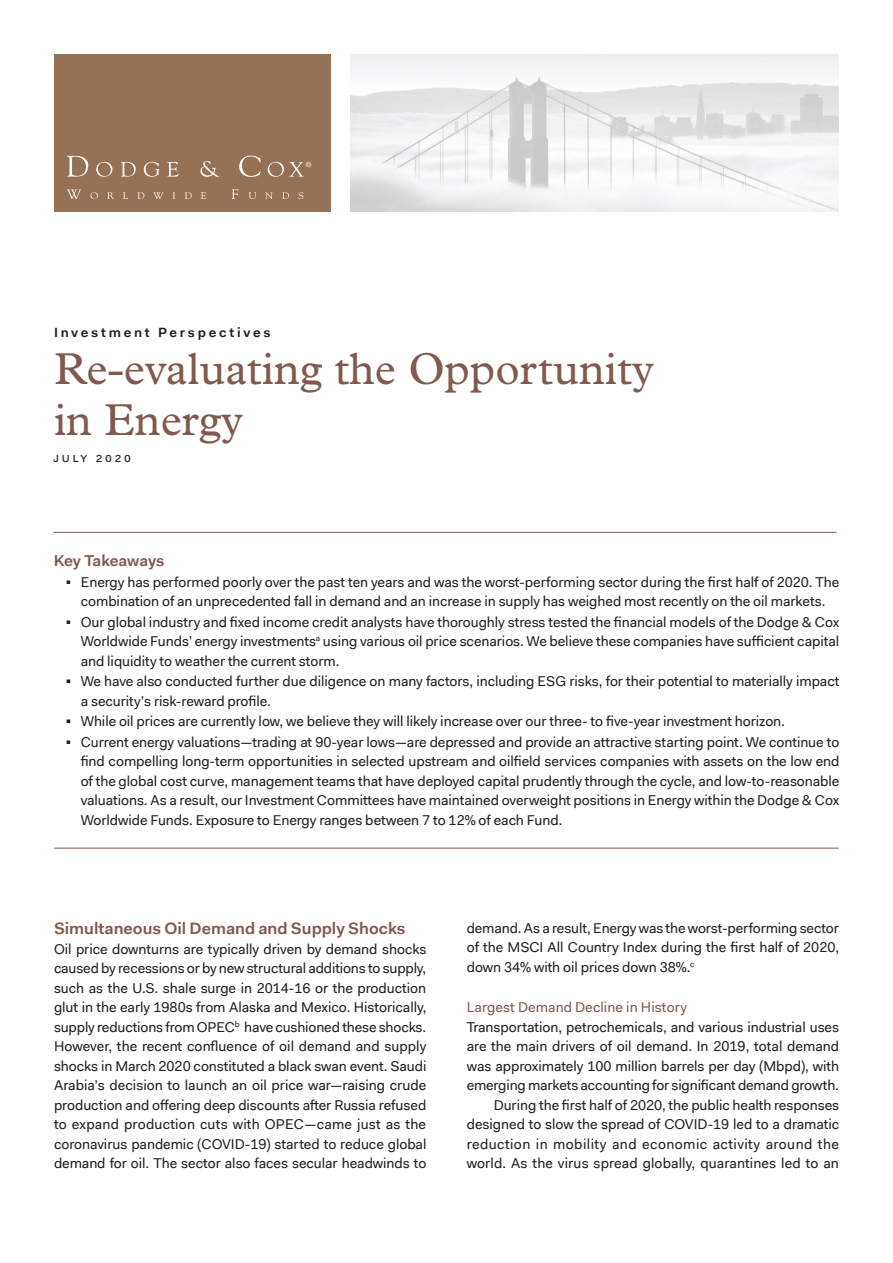
<style>
.page{position:relative;width:893px;height:1263px;background:#fff}
.page>*{position:absolute;margin:0;border:0;box-sizing:border-box;transform-origin:0 0}
.Large_Insight_Title{font:45px "Plantin MT Std";color:#81594e}
.Subhead_1{font:600 16.5px "Fakt Pro";color:#81594e}
.Executive_Summary_He{font:600 15.75px "Fakt Pro";letter-spacing:-.01em;color:#81594e}
.Body_Text{font:14.25px/19.5px "Fakt Pro";letter-spacing:-.005em;color:#231f20;text-align:justify}
.Subhead_2{font:14.25px "Fakt Pro";letter-spacing:.005em;color:#81594e}
.Analyst_Perspective{font:600 13.5px "Fakt Pro";letter-spacing:.2em;color:#231f20}
.Date{font:13.5px "Fakt Pro";color:#231f20}
</style>
<div class="page">
<hr style="left:54px;top:532px;width:783px;height:1px;background:#81594e">
<hr style="left:54px;top:848px;width:785px;height:1px;background:#81594e">
<img style="left:350px;top:54px;width:488px;height:158px">
<div style="left:55px;top:54px;width:276px;height:158px;background:#967154"></div>
<svg style="left:67px;top:156px;width:21px;height:21px"></svg>
<svg style="left:96px;top:162px;width:16px;height:15px"></svg>
<svg style="left:121px;top:162px;width:15px;height:15px"></svg>
<svg style="left:144px;top:162px;width:16px;height:15px"></svg>
<svg style="left:167px;top:162px;width:12px;height:15px"></svg>
<svg style="left:200px;top:161px;width:19px;height:16px"></svg>
<svg style="left:239px;top:156px;width:22px;height:21px"></svg>
<svg style="left:268px;top:162px;width:43px;height:15px"></svg>
<svg style="left:67px;top:189px;width:14px;height:10px"></svg>
<svg style="left:91px;top:192px;width:7px;height:7px"></svg>
<svg style="left:107px;top:192px;width:7px;height:7px"></svg>
<svg style="left:123px;top:192px;width:5px;height:7px"></svg>
<svg style="left:138px;top:192px;width:6px;height:7px"></svg>
<svg style="left:153px;top:192px;width:10px;height:7px"></svg>
<svg style="left:173px;top:192px;width:2px;height:7px"></svg>
<svg style="left:185px;top:192px;width:7px;height:7px"></svg>
<svg style="left:201px;top:192px;width:5px;height:7px"></svg>
<svg style="left:232px;top:189px;width:6px;height:10px"></svg>
<svg style="left:249px;top:192px;width:7px;height:7px"></svg>
<svg style="left:265px;top:192px;width:8px;height:7px"></svg>
<svg style="left:282px;top:192px;width:7px;height:7px"></svg>
<svg style="left:298px;top:192px;width:5px;height:7px"></svg>
<p class="Analyst_Perspective" style="left:54px;top:323px;width:218px">Investment Perspectives</p>
<p class="Large_Insight_Title" style="left:54px;top:343px;width:601px">Re-evaluating the Opportunity</p>
<p class="Large_Insight_Title" style="left:54px;top:394px;width:190px">in Energy</p>
<p class="Date" style="left:53px;top:449px;width:79px">july 2020</p>
<p class="Executive_Summary_He" style="left:54px;top:550px;width:112px">Key Takeaways</p>
<p class="Body_Text" style="left:67px;top:572px;width:774px;text-align:center"><sup>◼</sup> Energy has performed poorly over the past ten years and was the worst-performing sector during the first half of 2020. The combination of an unprecedented fall in demand and an increase in supply has weighed most recently on the oil markets.</p>
<p class="Body_Text" style="left:81px;top:612px;width:760px;text-indent:-14px"><sup>◼</sup> Our global industry and fixed income credit analysts have thoroughly stress tested the financial models of the Dodge &amp; Cox Worldwide Funds’ energy investments<sup>a</sup> using various oil price scenarios. We believe these companies have sufficient capital and liquidity to weather the current storm.</p>
<p class="Body_Text" style="left:81px;top:671px;width:760px;text-indent:-14px"><sup>◼</sup> We have also conducted further due diligence on many factors, including ESG risks, for their potential to materially impact a security’s risk-reward profile.</p>
<p class="Body_Text" style="left:67px;top:712px;width:720px"><sup>◼</sup> While oil prices are currently low, we believe they will likely increase over our three- to five-year investment horizon.</p>
<p class="Body_Text" style="left:81px;top:732px;width:760px;text-indent:-14px"><sup>◼</sup> Current energy valuations—trading at 90-year lows—are depressed and provide an attractive starting point. We continue to find compelling long-term opportunities in selected upstream and oilfield services companies with assets on the low end of the global cost curve, management teams that have deployed capital prudently through the cycle, and low-to-reasonable valuations. As a result, our Investment Committees have maintained overweight positions in Energy within the Dodge &amp; Cox Worldwide Funds. Exposure to Energy ranges between 7 to 12% of each Fund.</p>
<p class="Subhead_1" style="left:54px;top:918px;width:353px">Simultaneous Oil Demand and Supply Shocks</p>
<p class="Body_Text" style="left:54px;top:939px;width:374px">Oil price downturns are typically driven by demand shocks caused by recessions or by new structural additions to supply, such as the U.S. shale surge in 2014-16 or the production glut in the early 1980s from Alaska and Mexico. Historically, supply reductions from OPEC<sup>b</sup> have cushioned these shocks.<br>However, the recent confluence of oil demand and supply shocks in March 2020 constituted a black swan event. Saudi Arabia’s decision to launch an oil price war—raising crude production and offering deep discounts after Russia refused to expand production cuts with OPEC—came just as the coronavirus pandemic (COVID-19) started to reduce global demand for oil. The sector also faces secular headwinds to</p>
<p class="Body_Text" style="left:467px;top:918px;width:374px">demand. As a result, Energy was the worst-performing sector of the MSCI All Country Index during the first half of 2020, down 34% with oil prices down 38%.<sup>c</sup></p>
<p class="Subhead_2" style="left:467px;top:998px;width:222px">Largest Demand Decline in History</p>
<p class="Body_Text" style="left:467px;top:1017px;width:374px">Transportation, petrochemicals, and various industrial uses are the main drivers of oil demand. In 2019, total demand was approximately 100 million barrels per day (Mbpd), with emerging markets accounting for significant demand growth.</p>
<p class="Body_Text" style="left:467px;top:1095px;width:374px;text-indent:27px">During the first half of 2020, the public health responses designed to slow the spread of COVID-19 led to a dramatic reduction in mobility and economic activity around the world. As the virus spread globally, quarantines led to an</p>
</div>
